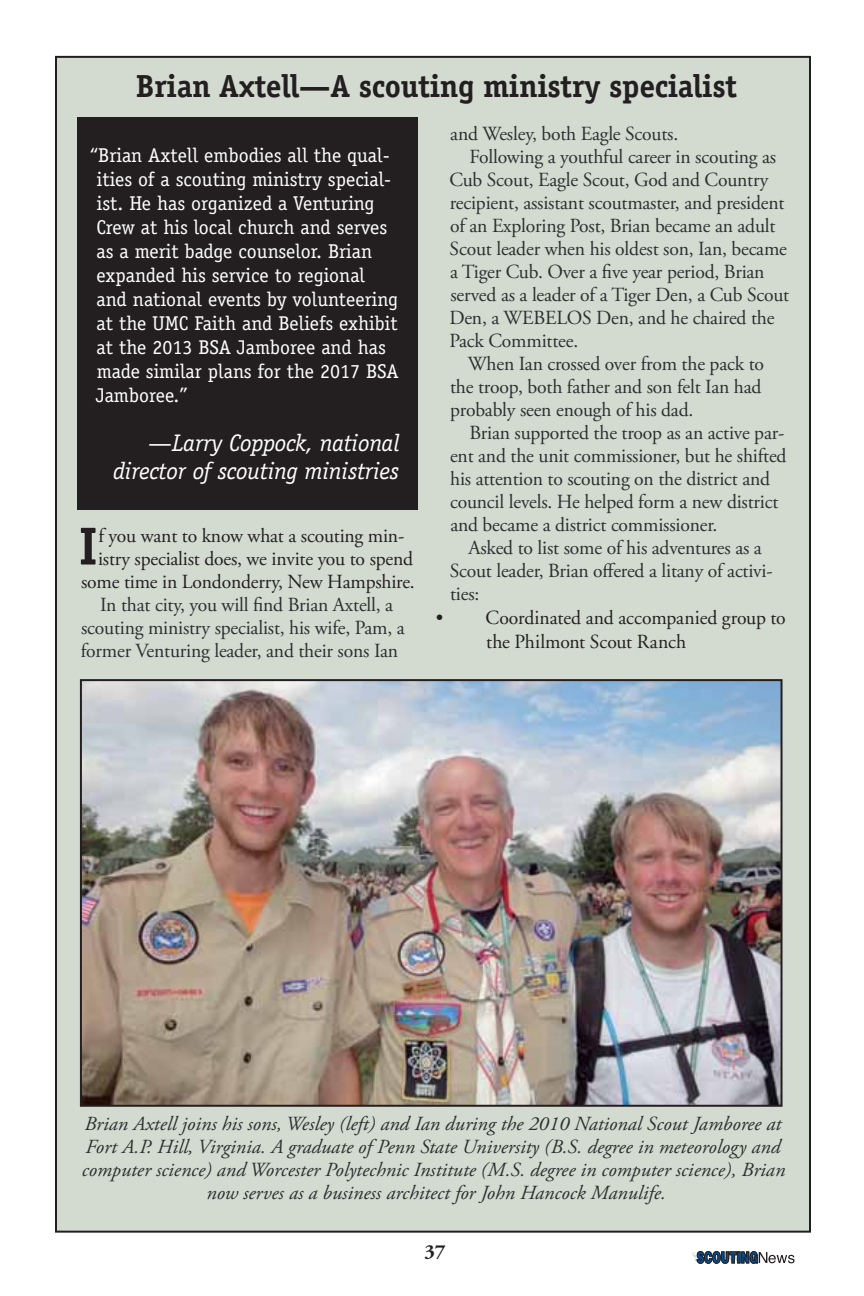
<style>
.page{position:relative;width:864px;height:1296px;background:#fff}
.page>*{position:absolute;margin:0;border:0;box-sizing:border-box;transform-origin:0 0}
.t1{font:700 53.6px "Officina Serif";color:#231f20}
.t2{font:700 32px "Officina Serif";letter-spacing:-.01em;color:#231f20}
.t3{font:italic 24px/28.8px "Officina Serif";letter-spacing:-.01em;color:#fff;text-align:right}
.t4{font:20px/23px "Adobe Garamond Pro";letter-spacing:-.01em;color:#2c2f30;text-align:center}
.t5{font:20px/24px "Officina Serif";color:#fff}
.t6{font:italic 20px/23px "Adobe Garamond Pro";color:#2c2f30;text-align:center}
.t7{font:20px "Adobe Garamond Pro";letter-spacing:-.01em;color:#231f20}
.t8{font:20px/24px "Adobe Garamond";color:#231f20}
.t9{font:700 20px "Adobe Garamond Pro";color:#231f20}
.s1{font-style:normal}
</style>
<div class="page">
<svg style="left:692px;top:1251px;width:103px;height:13px"></svg>
<div style="left:56px;top:57px;width:754px;height:1175px;background:#d3dbd1"></div>
<div style="left:78px;top:117px;width:340px;height:393px;background:#231f20"></div>
<img style="left:83px;top:682px;width:697px;height:422px">
<div style="left:80px;top:679px;width:703px;height:428px;border:2px solid #231f20"></div>
<h2 class="t2" style="left:136px;top:74px;width:603px">Brian Axtell—A scouting ministry specialist</h2>
<p class="t5" style="left:96px;top:145px;width:304px;text-indent:-6px">“Brian Axtell embodies all the qual&shy;ities of a scouting ministry special&shy;ist. He has organized a Venturing<br>Crew at his local church and serves as a merit badge counselor. Brian expanded his service to regional and national events by volunteering at the UMC Faith and Beliefs exhibit at the 2013 BSA Jamboree and has made similar plans for the 2017 BSA<br>Jamboree.”</p>
<p class="t3" style="left:113px;top:430px;width:288px"><span class="s1">—</span>Larry Coppock, national director of scouting ministries</p>
<h1 class="t1" style="left:79px;top:526px;width:21px">I</h1>
<p class="t7" style="left:98px;top:526px;width:307px">f you want to know what a scouting min-</p>
<p class="t7" style="left:98px;top:549px;width:317px">istry specialist does, we invite you to spend</p>
<p class="t7" style="left:81px;top:572px;width:335px">some time in Londonderry, New Hampshire.</p>
<p class="t4" style="left:81px;top:594px;width:326px">In that city, you will find Brian Axtell, a scouting ministry specialist, his wife, Pam, a former Venturing leader, and their sons Ian</p>
<p class="t4" style="left:450px;top:123px;width:229px">and Wesley, both Eagle Scouts.</p>
<p class="t4" style="left:469px;top:146px;width:308px">Following a youthful career in scouting as</p>
<p class="t4" style="left:450px;top:169px;width:320px">Cub Scout, Eagle Scout, God and Country</p>
<p class="t4" style="left:450px;top:192px;width:336px">recipient, assistant scoutmaster, and president</p>
<p class="t4" style="left:450px;top:215px;width:327px">of an Exploring Post, Brian became an adult</p>
<p class="t4" style="left:450px;top:238px;width:339px">Scout leader when his oldest son, Ian, became</p>
<p class="t4" style="left:450px;top:261px;width:316px">a Tiger Cub. Over a five year period, Brian</p>
<p class="t4" style="left:450px;top:284px;width:340px">served as a leader of a Tiger Den, a Cub Scout</p>
<p class="t4" style="left:449px;top:307px;width:327px">Den, a WEBELOS Den, and he chaired the</p>
<p class="t4" style="left:449px;top:330px;width:130px">Pack Committee.</p>
<p class="t4" style="left:468px;top:353px;width:298px">When Ian crossed over from the pack to</p>
<p class="t4" style="left:450px;top:376px;width:313px">the troop, both father and son felt Ian had</p>
<p class="t4" style="left:450px;top:399px;width:245px">probably seen enough of his dad.</p>
<p class="t4" style="left:469px;top:422px;width:316px">Brian supported the troop as an active par-</p>
<p class="t4" style="left:450px;top:445px;width:338px">ent and the unit commissioner, but he shifted</p>
<p class="t4" style="left:450px;top:468px;width:322px">his attention to scouting on the district and</p>
<p class="t4" style="left:450px;top:491px;width:330px">council levels. He helped form a new district</p>
<p class="t4" style="left:450px;top:514px;width:269px">and became a district commissioner.</p>
<p class="t4" style="left:468px;top:537px;width:295px">Asked to list some of his adventures as a</p>
<p class="t4" style="left:450px;top:560px;width:325px">Scout leader, Brian offered a litany of activi-</p>
<p class="t4" style="left:450px;top:583px;width:31px">ties:</p>
<p class="t8" style="left:486px;top:607px;width:301px;text-indent:-50px">• Coordinated and accompanied group to the Philmont Scout Ranch</p>
<p class="t6" style="left:82px;top:1113px;width:705px">Brian Axtell joins his sons, Wesley (left) and Ian during the 2010 National Scout Jamboree at Fort A.P. Hill, Virginia. A graduate of Penn State University (B.S. degree in meteorology and computer science) and Worcester Polytechnic Institute (M.S. degree in computer science), Brian now serves as a business architect for John Hancock Manulife.</p>
<p class="t9" style="left:425px;top:1244px;width:22px">37</p>
</div>
